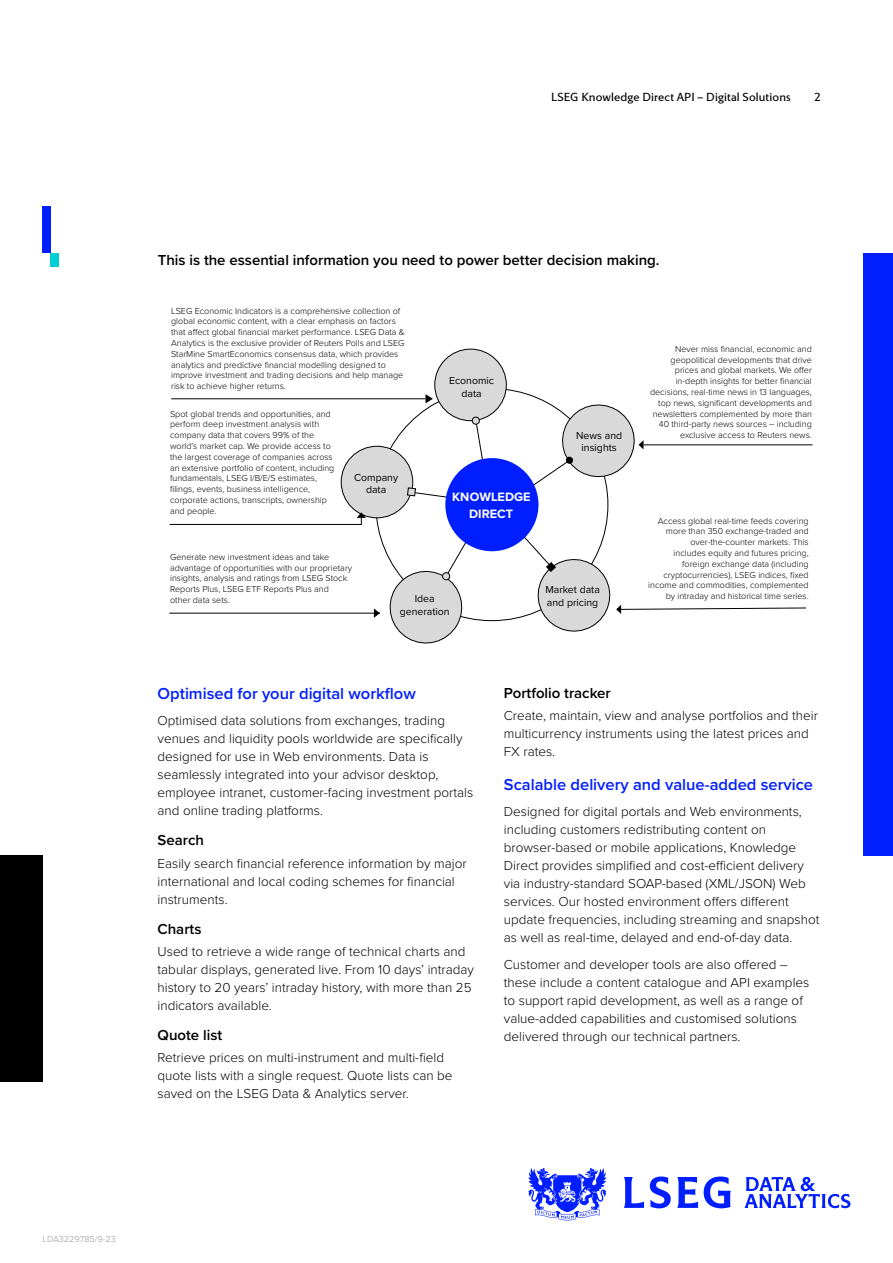
<style>
.page{position:relative;width:893px;height:1263px;background:#fff}
.page>*{position:absolute;margin:0;border:0;box-sizing:border-box;transform-origin:0 0}
.t1{font:600 16.5px "Proxima Nova";color:#001eff}
.t2{font:600 15px "Proxima Nova";color:#000}
.t3{font:300 13.5px/18px "Proxima Nova";color:#000}
.t4{font:700 12.6px/17.4px "Proxima Nova";color:#fff;text-align:center}
.t5{font:12px "LSEG Motto";letter-spacing:.01em;color:#000}
.t6{font:10.5px/12.6px "Proxima Nova";color:#000;text-align:center}
.t7{font:300 9px/10.8px "Proxima Nova";color:#000}
.t8{font:9px "Proxima Nova";color:#b2b2b2}
</style>
<div class="page">
<div style="left:863px;top:253px;width:30px;height:602px;background:#001eff"></div>
<div style="left:0;top:855px;width:43px;height:227px;background:#000"></div>
<div style="left:51px;top:253px;width:8px;height:14px;background:#00d0d4"></div>
<div style="left:43px;top:206px;width:8px;height:47px;background:#001eff"></div>
<svg style="left:528px;top:1168px;width:203px;height:53px"></svg>
<svg style="left:744px;top:1177px;width:106px;height:31px"></svg>
<div style="left:341px;top:446px;width:72px;height:72px;background:#d9d9d9;border-radius:50%"></div>
<div style="left:435px;top:349px;width:71px;height:72px;background:#d9d9d9;border-radius:50%"></div>
<hr style="left:169px;top:613px;width:211px;height:1px;background:#000">
<hr style="left:643px;top:444px;width:169px;height:1px;background:#000">
<svg style="left:169px;top:512px;width:197px;height:13px"></svg>
<hr style="left:171px;top:398px;width:254px;height:1px;background:#000">
<svg style="left:374px;top:394px;width:433px;height:250px"></svg>
<h3 class="t5" style="left:551px;top:90px;width:241px">LSEG Knowledge Direct API – Digital Solutions</h3>
<h3 class="t5" style="left:814px;top:90px;width:7px">2</h3>
<h2 class="t2" style="left:158px;top:249px;width:503px">This is the essential information you need to power better decision making.</h2>
<p class="t7" style="left:171px;top:305px;width:235px">LSEG Economic Indicators is a comprehensive collection of global economic content, with a clear emphasis on factors that affect global financial market performance. LSEG Data &amp; Analytics is the exclusive provider of Reuters Polls and LSEG StarMine SmartEconomics consensus data, which provides analytics and predictive financial modelling designed to improve investment and trading decisions and help manage risk to achieve higher returns.</p>
<p class="t7" style="left:170px;top:408px;width:166px">Spot global trends and opportunities, and perform deep investment analysis with company data that covers 99% of the world’s market cap. We provide access to the largest coverage of companies across an extensive portfolio of content, including fundamentals, LSEG I/B/E/S estimates, filings, events, business intelligence, corporate actions, transcripts, ownership and people.</p>
<p class="t7" style="left:170px;top:551px;width:184px">Generate new investment ideas and take advantage of opportunities with our proprietary insights, analysis and ratings from LSEG Stock Reports Plus, LSEG ETF Reports Plus and<br>other data sets.</p>
<p class="t6" style="left:449px;top:374px;width:47px">Economic data</p>
<p class="t6" style="left:354px;top:470px;width:46px">Company data</p>
<h3 class="t4" style="left:452px;top:488px;width:80px">KNOWLEDGE<br>DIRECT</h3>
<p class="t6" style="left:400px;top:592px;width:51px">Idea generation</p>
<p class="t6" style="left:576px;top:428px;width:48px">News and insights</p>
<p class="t6" style="left:545px;top:583px;width:56px;text-align:left">Market data and pricing</p>
<p class="t7" style="left:650px;top:343px;width:163px;text-align:right">Never miss financial, economic and geopolitical developments that drive prices and global markets. We offer in-depth insights for better financial decisions, real-time news in 13 languages, top news, significant developments and newsletters complemented by more than 40 third-party news sources – including exclusive access to Reuters news.</p>
<p class="t7" style="left:648px;top:515px;width:162px;text-align:right">Access global real-time feeds covering more than 350 exchange-traded and over-the-counter markets. This<br>includes equity and futures pricing, foreign exchange data (including cryptocurrencies), LSEG indices, fixed income and commodities, complemented by intraday and historical time series.</p>
<h1 class="t1" style="left:158px;top:681px;width:260px">Optimised for your digital workflow</h1>
<p class="t3" style="left:158px;top:711px;width:317px">Optimised data solutions from exchanges, trading venues and liquidity pools worldwide are specifically designed for use in Web environments. Data is seamlessly integrated into your advisor desktop, employee intranet, customer-facing investment portals and online trading platforms.</p>
<h2 class="t2" style="left:158px;top:829px;width:48px">Search</h2>
<h3 class="t3" style="left:158px;top:853px;width:311px">Easily search financial reference information by major international and local coding schemes for financial instruments.</h3>
<h2 class="t2" style="left:158px;top:917px;width:45px">Charts</h2>
<h3 class="t3" style="left:158px;top:942px;width:318px">Used to retrieve a wide range of technical charts and tabular displays, generated live. From 10 days’ intraday history to 20 years’ intraday history, with more than 25 indicators available.</h3>
<h2 class="t2" style="left:158px;top:1024px;width:66px">Quote list</h2>
<h3 class="t3" style="left:158px;top:1048px;width:297px">Retrieve prices on multi-instrument and multi-field quote lists with a single request. Quote lists can be saved on the LSEG Data &amp; Analytics server.</h3>
<h2 class="t2" style="left:504px;top:681px;width:108px">Portfolio tracker</h2>
<h3 class="t3" style="left:504px;top:706px;width:316px">Create, maintain, view and analyse portfolios and their multicurrency instruments using the latest prices and<br>FX rates.</h3>
<h1 class="t1" style="left:504px;top:772px;width:311px">Scalable delivery and value-added service</h1>
<p class="t3" style="left:504px;top:802px;width:317px">Designed for digital portals and Web environments, including customers redistributing content on browser-based or mobile applications, Knowledge Direct provides simplified and cost-efficient delivery via industry-standard SOAP-based (XML/JSON) Web services. Our hosted environment offers different update frequencies, including streaming and snapshot as well as real-time, delayed and end-of-day data.</p>
<p class="t3" style="left:504px;top:954px;width:307px">Customer and developer tools are also offered – these include a content catalogue and API examples to support rapid development, as well as a range of value-added capabilities and customised solutions delivered through our technical partners.</p>
<p class="t8" style="left:43px;top:1232px;width:75px">LDA3229785/9-23</p>
</div>
